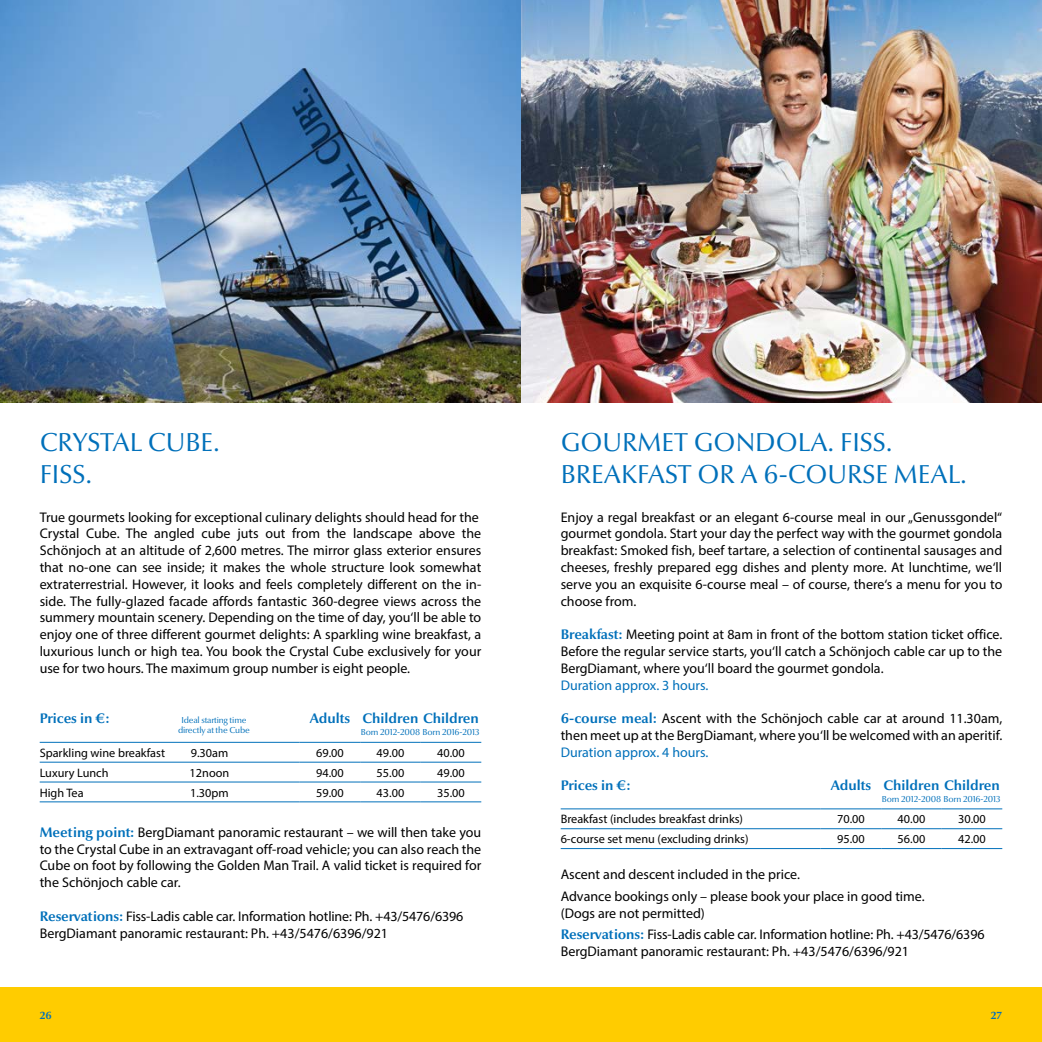
<style>
.page{position:relative;width:1042px;height:1042px;background:#fff}
.page>*{position:absolute;margin:0;border:0;box-sizing:border-box;transform-origin:0 0}
.t1{font:26.25px/31.5px "Optima Nova LT Pro";color:#0070ba}
.t2{font:14px/16.8px "Myriad Pro";color:#000}
.t3{font:700 14px "Optima Nova LT Pro";color:#0070ba}
.t4{font:14px "Myriad Pro";color:#0070ba}
.t5{font:12.25px "Myriad Pro";color:#000}
.t6{font:700 10.5px "Optima Nova LT Pro";color:#0070ba}
.t7{font:8.75px/10.5px "Optima Nova LT Pro";letter-spacing:-.02em;color:#0070ba;text-align:center}
.s1{font-family:"Optima Nova LT Pro";font-weight:700;color:#0070ba}
</style>
<div class="page">
<div style="left:521px;top:987px;width:521px;height:55px;background:#fc0"></div>
<div style="left:0;top:987px;width:521px;height:55px;background:#fc0"></div>
<img style="left:0;top:0;width:521px;height:403px">
<img style="left:521px;top:0;width:521px;height:403px">
<hr style="left:561px;top:808px;width:259px;height:1px;background:#0070ba">
<hr style="left:820px;top:808px;width:61px;height:1px;background:#0070ba">
<hr style="left:881px;top:808px;width:61px;height:1px;background:#0070ba">
<hr style="left:942px;top:808px;width:60px;height:1px;background:#0070ba">
<hr style="left:561px;top:828px;width:259px;height:1px;background:#0070ba">
<hr style="left:820px;top:828px;width:61px;height:1px;background:#0070ba">
<hr style="left:881px;top:828px;width:61px;height:1px;background:#0070ba">
<hr style="left:942px;top:828px;width:60px;height:1px;background:#0070ba">
<hr style="left:561px;top:848px;width:259px;height:1px;background:#0070ba">
<hr style="left:820px;top:848px;width:61px;height:1px;background:#0070ba">
<hr style="left:881px;top:848px;width:61px;height:1px;background:#0070ba">
<hr style="left:942px;top:848px;width:60px;height:1px;background:#0070ba">
<hr style="left:40px;top:742px;width:260px;height:1px;background:#0070ba">
<hr style="left:300px;top:742px;width:60px;height:1px;background:#0070ba">
<hr style="left:360px;top:742px;width:61px;height:1px;background:#0070ba">
<hr style="left:421px;top:742px;width:60px;height:1px;background:#0070ba">
<hr style="left:40px;top:762px;width:260px;height:1px;background:#0070ba">
<hr style="left:300px;top:762px;width:60px;height:1px;background:#0070ba">
<hr style="left:360px;top:762px;width:61px;height:1px;background:#0070ba">
<hr style="left:421px;top:762px;width:60px;height:1px;background:#0070ba">
<hr style="left:40px;top:781px;width:260px;height:1px;background:#0070ba">
<hr style="left:300px;top:781px;width:60px;height:1px;background:#0070ba">
<hr style="left:360px;top:781px;width:61px;height:1px;background:#0070ba">
<hr style="left:421px;top:781px;width:60px;height:1px;background:#0070ba">
<hr style="left:40px;top:801px;width:260px;height:1px;background:#0070ba">
<hr style="left:300px;top:801px;width:60px;height:1px;background:#0070ba">
<hr style="left:360px;top:801px;width:61px;height:1px;background:#0070ba">
<hr style="left:421px;top:801px;width:60px;height:1px;background:#0070ba">
<h1 class="t1" style="left:40px;top:426px;width:182px">CRYSTAL CUBE.<br>FISS.</h1>
<h1 class="t1" style="left:561px;top:426px;width:408px">GOURMET GONDOLA. FISS.<br>BREAKFAST OR A 6-COURSE MEAL.</h1>
<p class="t2" style="left:561px;top:508px;width:443px;text-align:justify">Enjoy a regal breakfast or an elegant 6-course meal in our „Genussgondel“ gourmet gondola. Start your day the perfect way with the gourmet gondola breakfast: Smoked fish, beef tartare, a selection of continental sausages and cheeses, freshly prepared egg dishes and plenty more. At lunchtime, we‘ll serve you an exquisite 6-course meal – of course, there‘s a menu for you to choose from.</p>
<p class="t2" style="left:561px;top:626px;width:443px;text-align:justify"><span class="s1">Breakfast:</span> Meeting point at 8am in front of the bottom station ticket office.<br>Before the regular service starts, you‘ll catch a Schönjoch cable car up to the BergDiamant, where you‘ll board the gourmet gondola.</p>
<p class="t4" style="left:561px;top:676px;width:149px">Duration approx. 3 hours.</p>
<p class="t2" style="left:561px;top:710px;width:443px"><span class="s1">6-course meal:</span> Ascent with the Schönjoch cable car at around 11.30am, then meet up at the BergDiamant, where you‘ll be welcomed with an aperitif.</p>
<p class="t4" style="left:561px;top:743px;width:149px">Duration approx. 4 hours.</p>
<p class="t3" style="left:561px;top:776px;width:71px">Prices in €:</p>
<p class="t3" style="left:830px;top:776px;width:171px">Adults Children Children</p>
<p class="t7" style="left:882px;top:793px;width:120px">Born 2012-2008 Born 2016-2013</p>
<p class="t5" style="left:561px;top:812px;width:184px">Breakfast (includes breakfast drinks)</p>
<p class="t5" style="left:837px;top:812px;width:29px">70.00</p>
<p class="t5" style="left:897px;top:812px;width:29px">40.00</p>
<p class="t5" style="left:958px;top:812px;width:29px">30.00</p>
<p class="t5" style="left:561px;top:831px;width:189px">6-course set menu (excluding drinks)</p>
<p class="t5" style="left:837px;top:831px;width:29px">95.00</p>
<p class="t5" style="left:897px;top:831px;width:29px">56.00</p>
<p class="t5" style="left:958px;top:831px;width:29px">42.00</p>
<p class="t2" style="left:561px;top:863px;width:365px;line-height:21.7px">Ascent and descent included in the price.<br>Advance bookings only – please book your place in good time.</p>
<p class="t2" style="left:561px;top:902px;width:425px;line-height:21.7px">(Dogs are not permitted)<br><span class="s1">Reservations:</span> Fiss-Ladis cable car. Information hotline: Ph. +43/5476/6396</p>
<p class="t2" style="left:561px;top:943px;width:350px">BergDiamant panoramic restaurant: Ph. +43/5476/6396/921</p>
<p class="t2" style="left:40px;top:508px;width:443px">True gourmets looking for exceptional culinary delights should head for the Crystal Cube. The angled cube juts out from the landscape above the Schönjoch at an altitude of 2,600 metres. The mirror glass exterior ensures that no-one can see inside; it makes the whole structure look somewhat extraterrestrial. However, it looks and feels completely different on the in&shy;side. The fully-glazed facade affords fantastic 360-degree views across the summery mountain scenery. Depending on the time of day, you‘ll be able to enjoy one of three different gourmet delights: A sparkling wine breakfast, a luxurious lunch or high tea. You book the Crystal Cube exclusively for your use for two hours. The maximum group number is eight people.</p>
<p class="t3" style="left:40px;top:709px;width:71px">Prices in €:</p>
<p class="t3" style="left:310px;top:709px;width:171px">Adults Children Children</p>
<p class="t7" style="left:361px;top:727px;width:120px">Born 2012-2008 Born 2016-2013</p>
<p class="t5" style="left:40px;top:745px;width:127px">Sparkling wine breakfast</p>
<p class="t5" style="left:191px;top:745px;width:39px">9.30am</p>
<p class="t5" style="left:316px;top:745px;width:29px">69.00</p>
<p class="t5" style="left:377px;top:745px;width:29px">49.00</p>
<p class="t5" style="left:437px;top:745px;width:29px">40.00</p>
<p class="t5" style="left:40px;top:765px;width:70px">Luxury Lunch</p>
<p class="t5" style="left:190px;top:765px;width:41px">12noon</p>
<p class="t5" style="left:316px;top:765px;width:29px">94.00</p>
<p class="t5" style="left:377px;top:765px;width:29px">55.00</p>
<p class="t5" style="left:437px;top:765px;width:29px">49.00</p>
<p class="t5" style="left:40px;top:785px;width:45px">High Tea</p>
<p class="t5" style="left:190px;top:785px;width:40px">1.30pm</p>
<p class="t5" style="left:316px;top:785px;width:29px">59.00</p>
<p class="t5" style="left:377px;top:785px;width:29px">43.00</p>
<p class="t5" style="left:437px;top:785px;width:29px">35.00</p>
<p class="t2" style="left:40px;top:823px;width:443px;text-align:justify"><span class="s1">Meeting point:</span> BergDiamant panoramic restaurant – we will then take you to the Crystal Cube in an extravagant off-road vehicle; you can also reach the Cube on foot by following the Golden Man Trail. A valid ticket is required for the Schönjoch cable car.</p>
<p class="t2" style="left:40px;top:907px;width:425px"><span class="s1">Reservations:</span> Fiss-Ladis cable car. Information hotline: Ph. +43/5476/6396<br>BergDiamant panoramic restaurant: Ph. +43/5476/6396/921</p>
<p class="t7" style="left:178px;top:715px;width:73px">Ideal starting time directly at the Cube</p>
<p class="t6" style="left:40px;top:1008px;width:14px">26</p>
<p class="t6" style="left:991px;top:1008px;width:13px">27</p>
</div>
